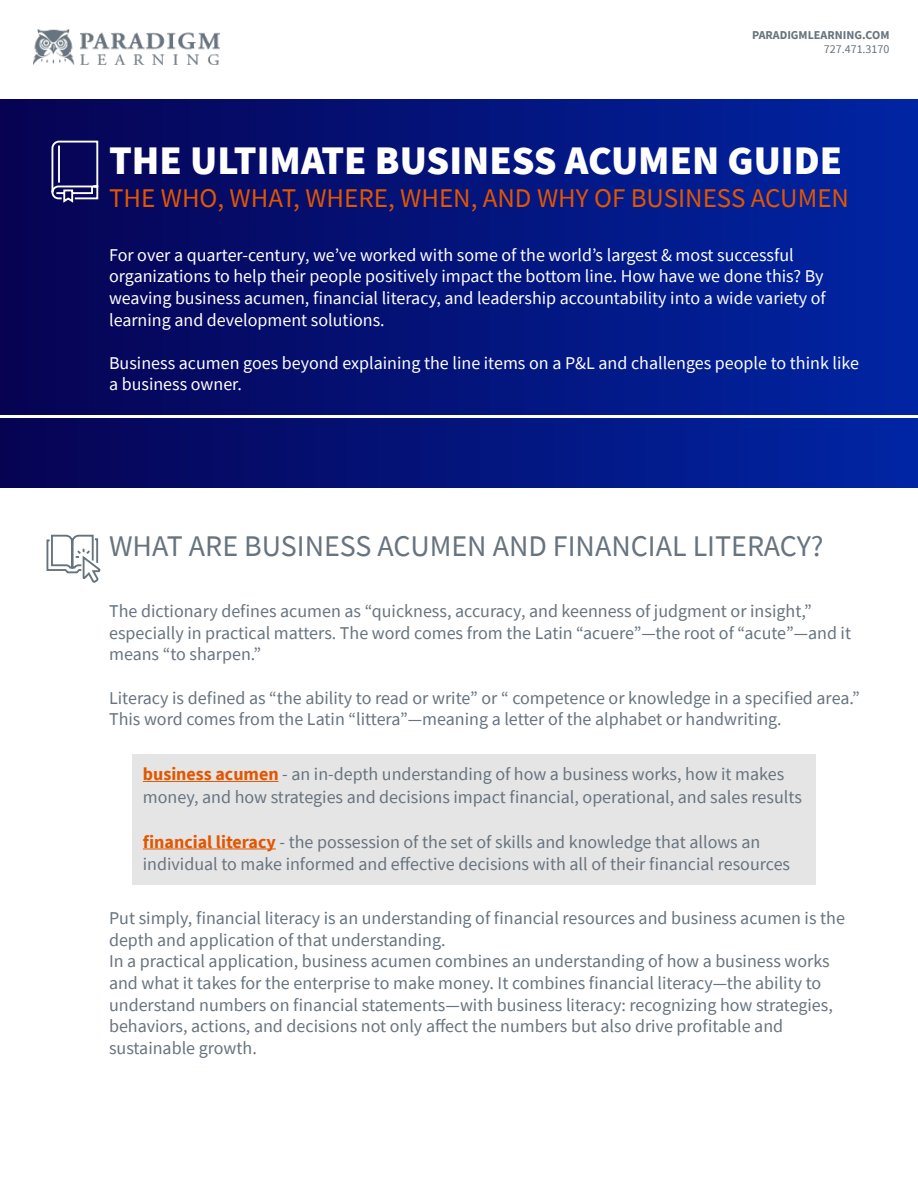
<style>
.page{position:relative;width:918px;height:1188px;background:#fff}
.page>*{position:absolute;margin:0;border:0;box-sizing:border-box;transform-origin:0 0}
.t1{font:900 40.5px "Source Sans Pro";color:#fff}
.t2{font:30px "Source Sans Pro";color:#67737e}
.t3{font:27px "Source Sans Pro";color:#e25600}
.t4{font:18px/21.6px "Source Sans Pro";color:#67737e}
.t5{font:18px/21.6px "Source Sans Pro";color:#fff}
.t6{font:700 12px "Source Sans Pro";color:#67737e}
.t7{font:12px "Source Sans Pro";color:#67737e}
.s1{font-weight:700;color:#e25600}
</style>
<div class="page">
<div style="left:0;top:418px;width:918px;height:69px;background:linear-gradient(to right,#060353,#0025a5)"></div>
<div style="left:0;top:99px;width:918px;height:316px;background:linear-gradient(to right,#070252,#0025a4)"></div>
<img style="left:33px;top:30px;width:187px;height:34px">
<div style="left:132px;top:754px;width:683px;height:131px;background:#e5e5e5"></div>
<svg style="left:51px;top:140px;width:48px;height:64px;background:#39387a"></svg>
<hr style="left:143px;top:781px;width:136px;height:1px;background:#e25600">
<hr style="left:143px;top:849px;width:133px;height:1px;background:#e25600">
<svg style="left:46px;top:534px;width:55px;height:49px"></svg>
<p class="t6" style="left:752px;top:27px;width:139px">PARADIGMLEARNING.COM</p>
<p class="t7" style="left:824px;top:42px;width:67px">727.471.3170</p>
<h1 class="t1" style="left:109px;top:133px;width:735px">THE ULTIMATE BUSINESS ACUMEN GUIDE</h1>
<h3 class="t3" style="left:109px;top:181px;width:741px">THE WHO, WHAT, WHERE, WHEN, AND WHY OF BUSINESS ACUMEN</h3>
<p class="t5" style="left:109px;top:244px;width:718px">For over a quarter-century, we’ve worked with some of the world’s largest &amp; most successful organizations to help their people positively impact the bottom line. How have we done this? By weaving business acumen, financial literacy, and leadership accountability into a wide variety of learning and development solutions.</p>
<p class="t5" style="left:109px;top:352px;width:752px">Business acumen goes beyond explaining the line items on a P&amp;L and challenges people to think like a business owner.</p>
<h2 class="t2" style="left:109px;top:527px;width:716px">WHAT ARE BUSINESS ACUMEN AND FINANCIAL LITERACY?</h2>
<p class="t4" style="left:109px;top:600px;width:744px">The dictionary defines acumen as “quickness, accuracy, and keenness of judgment or insight,” especially in practical matters. The word comes from the Latin “acuere”—the root of “acute”—and it means “to sharpen.”</p>
<p class="t4" style="left:109px;top:687px;width:752px">Literacy is defined as “the ability to read or write” or “ competence or knowledge in a specified area.”<br>This word comes from the Latin “littera”—meaning a letter of the alphabet or handwriting.</p>
<p class="t4" style="left:143px;top:763px;width:661px;line-height:22.5px"><span class="s1">business acumen</span> - an in-depth understanding of how a business works, how it makes money, and how strategies and decisions impact financial, operational, and sales results</p>
<p class="t4" style="left:143px;top:830px;width:649px;line-height:22.5px"><span class="s1">financial literacy</span> - the possession of the set of skills and knowledge that allows an individual to make informed and effective decisions with all of their financial resources</p>
<p class="t4" style="left:109px;top:907px;width:737px">Put simply, financial literacy is an understanding of financial resources and business acumen is the depth and application of that understanding.<br>In a practical application, business acumen combines an understanding of how a business works and what it takes for the enterprise to make money. It combines financial literacy—the ability to understand numbers on financial statements—with business literacy: recognizing how strategies, behaviors, actions, and decisions not only affect the numbers but also drive profitable and sustainable growth.</p>
</div>
